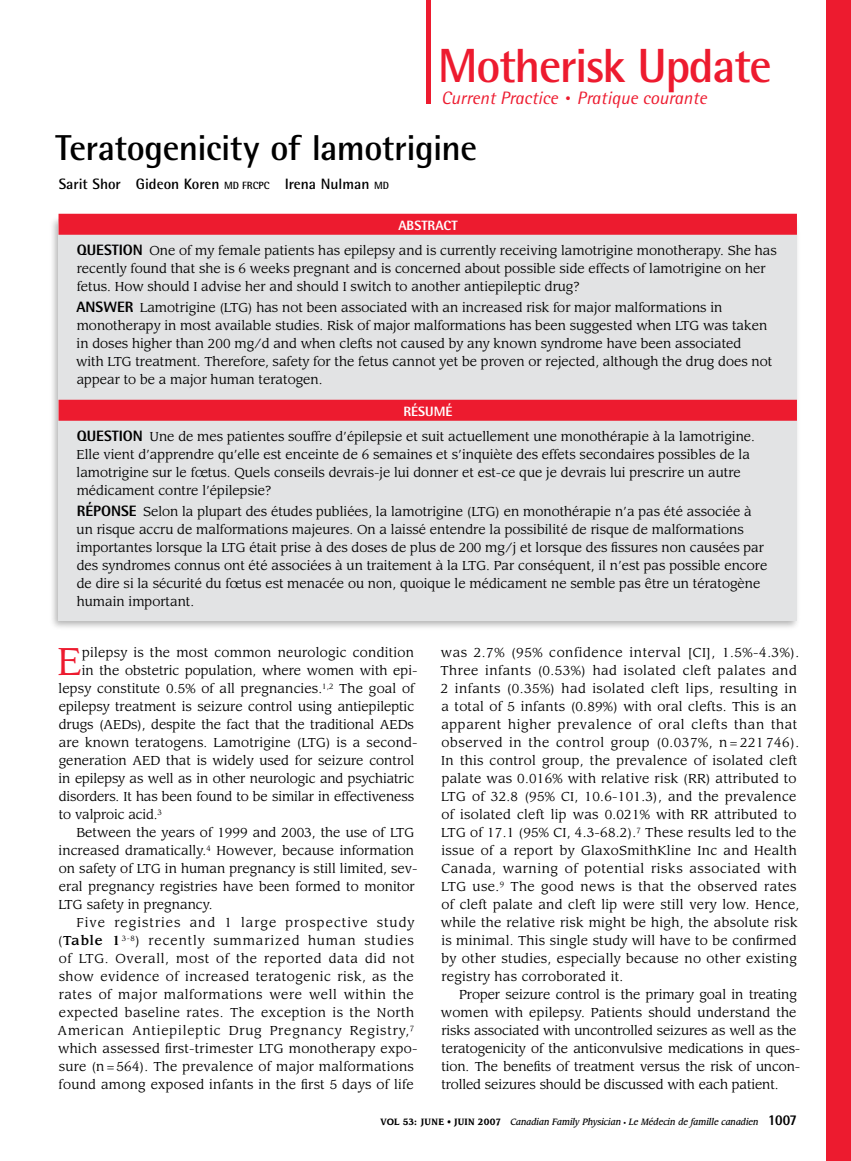
<style>
.page{position:relative;width:851px;height:1161px;background:#fff}
.page>*{position:absolute;margin:0;border:0;box-sizing:border-box;transform-origin:0 0}
.t1{font:700 48px "Rotis Semi Sans Std";letter-spacing:-.03em;color:#ed1b2f}
.t2{font:38.1px "Leawood Std";color:#ed1b2f}
.t3{font:700 36px "Rotis Semi Sans Std";letter-spacing:-.015em;color:#000}
.t4{font:italic 18px "Rotis Semi Sans Std";color:#ed1b2f}
.t5{font:700 15px "Rotis Semi Sans Std";color:#000}
.t6{font:800 13.5px "Rotis Semi Sans Std";color:#fff}
.t7{font:12.75px/18px "Leawood Std";color:#000}
.t8{font:12.75px/18px "Leawood Std";letter-spacing:.02em;color:#000}
.t9{font:12.75px "Leawood Std";letter-spacing:.035em;color:#000}
.t10{font:12.75px "Leawood Std";letter-spacing:.065em;color:#000}
.t11{font:12.75px "Leawood Std";letter-spacing:.045em;color:#000}
.t12{font:12.75px "Leawood Std";letter-spacing:.07em;color:#000}
.t13{font:12.75px "Leawood Std";letter-spacing:.05em;color:#000}
.t14{font:12.75px "Leawood Std";letter-spacing:.08em;color:#000}
.t15{font:italic 500 9px "Leawood Std";color:#000;scale:.9 1}
.s1{font-size:10.5px}
.s2{font-family:"Rotis Semi Sans Std";font-weight:800;font-size:15px}
.s3{font-weight:500}
.s4{font-weight:700;font-style:normal}
.s5{font-style:normal;font-size:6px}
.s6{font-family:"Rotis Semi Sans Std";font-weight:800;font-style:normal;font-size:15px}
</style>
<div class="page">
<div style="left:826px;top:0;width:24px;height:1161px;background:#ed1b2f"></div>
<div style="left:426px;top:0;width:5px;height:104px;background:#ed1b2f"></div>
<div style="left:48px;top:214px;width:753px;height:418px;background:#000;opacity:.3"></div>
<div style="left:58px;top:219px;width:738px;height:402px;background:#e2e3e4"></div>
<div style="left:58px;top:214px;width:738px;height:21px;background:#ed1b2f"></div>
<div style="left:58px;top:400px;width:738px;height:21px;background:#ed1b2f"></div>
<h1 class="t1" style="left:438px;top:36px;width:335px">Motherisk Update</h1>
<h3 class="t4" style="left:441px;top:87px;width:267px">Current Practice <span class="s1">•</span> Pratique courante</h3>
<h3 class="t3" style="left:56px;top:126px;width:423px">Teratogenicity of lamotrigine</h3>
<p class="t5" style="left:59px;top:175px;width:332px">Sarit Shor Gideon Koren <span class="s1">MD FRCPC</span> Irena Nulman <span class="s1">MD</span></p>
<p class="t6" style="left:398px;top:216px;width:61px">ABSTRACT</p>
<p class="t7" style="left:77px;top:242px;width:701px"><span class="s2">QUESTION</span> One of my female patients has epilepsy and is currently receiving lamotrigine monotherapy. She has recently found that she is 6 weeks pregnant and is concerned about possible side effects of lamotrigine on her fetus. How should I advise her and should I switch to another antiepileptic drug?</p>
<p class="t7" style="left:76px;top:299px;width:697px"><span class="s2">ANSWER</span> Lamotrigine (LTG) has not been associated with an increased risk for major malformations in monotherapy in most available studies. Risk of major malformations has been suggested when LTG was taken in doses higher than 200 mg/d and when clefts not caused by any known syndrome have been associated<br>with LTG treatment. Therefore, safety for the fetus cannot yet be proven or rejected, although the drug does not appear to be a major human teratogen.</p>
<p class="t6" style="left:403px;top:402px;width:51px">RÉSUMÉ</p>
<p class="t7" style="left:77px;top:428px;width:680px"><span class="s2">QUESTION</span> Une de mes patientes souffre d’épilepsie et suit actuellement une monothérapie à la lamotrigine.<br>Elle vient d’apprendre qu’elle est enceinte de 6 semaines et s’inquiète des effets secondaires possibles de la lamotrigine sur le fœtus. Quels conseils devrais-je lui donner et est-ce que je devrais lui prescrire un autre médicament contre l’épilepsie?</p>
<p class="t7" style="left:77px;top:503px;width:692px"><span class="s2">RÉPONSE</span> Selon la plupart des études publiées, la lamotrigine (LTG) en monothérapie n’a pas été associée à un risque accru de malformations majeures. On a laissé entendre la possibilité de risque de malformations importantes lorsque la LTG était prise à des doses de plus de 200 mg/j et lorsque des fissures non causées par des syndromes connus ont été associées à un traitement à la LTG. Par conséquent, il n’est pas possible encore de dire si la sécurité du fœtus est menacée ou non, quoique le médicament ne semble pas être un tératogène humain important.</p>
<h2 class="t2" style="left:57px;top:639px;width:26px">E</h2>
<p class="t8" style="left:82px;top:644px;width:333px">pilepsy is the most common neurologic condition</p>
<p class="t7" style="left:82px;top:662px;width:337px">in the obstetric population, where women with epi-</p>
<p class="t7" style="left:59px;top:680px;width:357px">lepsy constitute 0.5% of all pregnancies.<sup>1,2</sup> The goal of</p>
<p class="t7" style="left:59px;top:698px;width:357px">epilepsy treatment is seizure control using antiepileptic</p>
<p class="t7" style="left:59px;top:716px;width:356px">drugs (AEDs), despite the fact that the traditional AEDs</p>
<p class="t7" style="left:59px;top:734px;width:360px">are known teratogens. Lamotrigine (LTG) is a second-</p>
<p class="t7" style="left:59px;top:752px;width:357px">generation AED that is widely used for seizure control</p>
<p class="t7" style="left:59px;top:770px;width:357px">in epilepsy as well as in other neurologic and psychiatric</p>
<p class="t7" style="left:59px;top:788px;width:356px">disorders. It has been found to be similar in effectiveness</p>
<p class="t7" style="left:59px;top:806px;width:104px">to valproic acid.<sup>3</sup></p>
<p class="t7" style="left:77px;top:824px;width:339px">Between the years of 1999 and 2003, the use of LTG</p>
<p class="t7" style="left:59px;top:842px;width:357px">increased dramatically.<sup>4</sup> However, because information</p>
<p class="t7" style="left:59px;top:860px;width:360px">on safety of LTG in human pregnancy is still limited, sev-</p>
<p class="t7" style="left:59px;top:878px;width:357px">eral pregnancy registries have been formed to monitor</p>
<p class="t7" style="left:58px;top:896px;width:156px">LTG safety in pregnancy.</p>
<p class="t14" style="left:76px;top:915px;width:339px">Five registries and 1 large prospective study</p>
<p class="t12" style="left:58px;top:933px;width:358px">(<span class="s3">Table 1</span><sup>3-8</sup>) recently summarized human studies</p>
<p class="t13" style="left:59px;top:951px;width:357px">of LTG. Overall, most of the reported data did not</p>
<p class="t9" style="left:59px;top:969px;width:356px">show evidence of increased teratogenic risk, as the</p>
<p class="t11" style="left:59px;top:987px;width:357px">rates of major malformations were well within the</p>
<p class="t9" style="left:59px;top:1005px;width:356px">expected baseline rates. The exception is the North</p>
<p class="t10" style="left:58px;top:1023px;width:358px">American Antiepileptic Drug Pregnancy Registry,<sup>7</sup></p>
<p class="t8" style="left:58px;top:1040px;width:361px">which assessed first-trimester LTG monotherapy expo-</p>
<p class="t8" style="left:59px;top:1058px;width:356px">sure (n = 564). The prevalence of major malformations</p>
<p class="t8" style="left:59px;top:1076px;width:357px">found among exposed infants in the first 5 days of life</p>
<p class="t8" style="left:440px;top:644px;width:360px">was 2.7% (95% confidence interval [CI], 1.5%-4.3%).<br>Three infants (0.53%) had isolated cleft palates and 2 infants (0.35%) had isolated cleft lips, resulting in a total of 5 infants (0.89%) with oral clefts. This is an apparent higher prevalence of oral clefts than that observed in the control group (0.037%, n = 221 746).<br>In this control group, the prevalence of isolated cleft palate was 0.016% with relative risk (RR) attributed to LTG of 32.8 (95% CI, 10.6-101.3), and the prevalence of isolated cleft lip was 0.021% with RR attributed to LTG of 17.1 (95% CI, 4.3-68.2).<sup>7</sup> These results led to the issue of a report by GlaxoSmithKline Inc and Health Canada, warning of potential risks associated with LTG use.<sup>9</sup> The good news is that the observed rates of cleft palate and cleft lip were still very low. Hence, while the relative risk might be high, the absolute risk is minimal. This single study will have to be confirmed by other studies, especially because no other existing registry has corroborated it.</p>
<p class="t7" style="left:441px;top:986px;width:361px;text-indent:18px">Proper seizure control is the primary goal in treating women with epilepsy. Patients should understand the risks associated with uncontrolled seizures as well as the teratogenicity of the anticonvulsive medications in ques&shy;tion. The benefits of treatment versus the risk of uncon&shy;trolled seizures should be discussed with each patient.</p>
<p class="t15" style="left:380px;top:1116px;width:464px"><span class="s4">VOL 53: JUNE • JUIN 2007</span> Canadian Family Physician <span class="s5">•</span> Le Médecin de famille canadien <span class="s6">1007</span></p>
</div>
